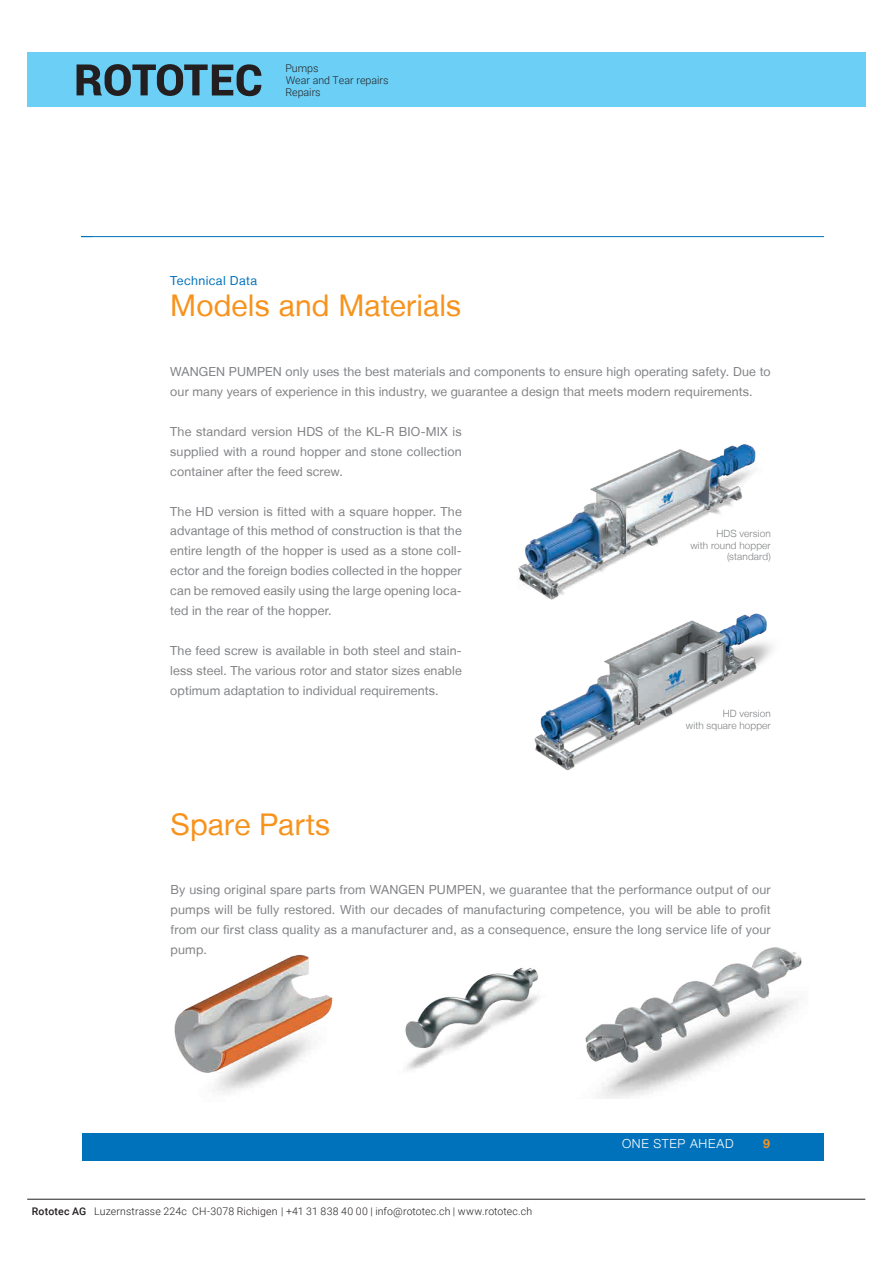
<style>
.page{position:relative;width:893px;height:1263px;background:#fff}
.page>*{position:absolute;margin:0;border:0;box-sizing:border-box;transform-origin:0 0}
.t1{font:29.85px "Helvetica Neue LT";letter-spacing:.005em;color:#f7931d}
.t2{font:12.45px/20px "Helvetica Neue LT";letter-spacing:.01em;color:#808285;text-align:justify}
.t3{font:12.45px "Helvetica Neue LT";letter-spacing:.035em;color:#0072bc}
.t4{font:300 12.45px "Helvetica Neue LT";letter-spacing:.055em;color:#fff}
.t5{font:700 12.45px "Helvetica Neue LT";color:#f7931d}
.t6{font:300 10.65px/11.9px "Roboto";color:#231f20}
.t7{font:300 10.5px "Roboto";letter-spacing:.015em;color:#231f20}
.t8{font:300 9.9px/12px "Helvetica Neue LT";letter-spacing:.015em;color:#808285;text-align:right}
.s1{font-weight:500}
</style>
<div class="page">
<hr style="left:27px;top:1199px;width:838px;height:1px;background:#231f20">
<div style="left:27px;top:52px;width:838px;height:54px;background:#6bcff6"></div>
<svg style="left:77px;top:64px;width:184px;height:32px"></svg>
<hr style="left:82px;top:236px;width:742px;height:1px;background:#0072bc">
<div style="left:82px;top:1134px;width:742px;height:27px;background:#0072bc"></div>
<img style="left:405px;top:968px;width:134px;height:102px">
<img style="left:585px;top:947px;width:217px;height:152px">
<img style="left:174px;top:954px;width:159px;height:139px">
<img style="left:517px;top:444px;width:239px;height:156px">
<img style="left:534px;top:613px;width:238px;height:158px">
<p class="t6" style="left:285px;top:62px;width:105px">Pumps<br>Wear and Tear repairs<br>Repairs</p>
<p class="t3" style="left:170px;top:273px;width:88px">Technical Data</p>
<h1 class="t1" style="left:170px;top:288px;width:292px">Models and Materials</h1>
<p class="t2" style="left:170px;top:361px;width:602px">WANGEN PUMPEN only uses the best materials and components to ensure high operating safety. Due to our many years of experience in this industry, we guarantee a design that meets modern requirements.</p>
<p class="t2" style="left:170px;top:421px;width:293px">The standard version HDS of the KL-R BIO-MIX is supplied with a round hopper and stone collection container after the feed screw.</p>
<p class="t2" style="left:170px;top:501px;width:293px">The HD version is fitted with a square hopper. The advantage of this method of construction is that the entire length of the hopper is used as a stone coll&shy;ector and the foreign bodies collected in the hopper can be removed easily using the large opening loca&shy;ted in the rear of the hopper.</p>
<p class="t2" style="left:170px;top:640px;width:293px">The feed screw is available in both steel and stain&shy;less steel. The various rotor and stator sizes enable optimum adaptation to individual requirements.</p>
<p class="t8" style="left:690px;top:527px;width:82px">HDS version<br>with round hopper (standard)</p>
<h1 class="t1" style="left:171px;top:806px;width:161px">Spare Parts</h1>
<p class="t8" style="left:686px;top:708px;width:86px">HD version<br>with square hopper</p>
<p class="t2" style="left:171px;top:880px;width:602px">By using original spare parts from WANGEN PUMPEN, we guarantee that the performance output of our pumps will be fully restored. With our decades of manufacturing competence, you will be able to profit from our first class quality as a manufacturer and, as a consequence, ensure the long service life of your pump.</p>
<p class="t7" style="left:32px;top:1204px;width:502px"><span class="s1">Rototec AG</span> Luzernstrasse 224c CH-3078 Richigen | +41 31 838 40 00 | info@rototec.ch | www.rototec.ch</p>
<p class="t4" style="left:622px;top:1136px;width:113px">ONE STEP AHEAD</p>
<p class="t5" style="left:763px;top:1136px;width:8px">9</p>
</div>
